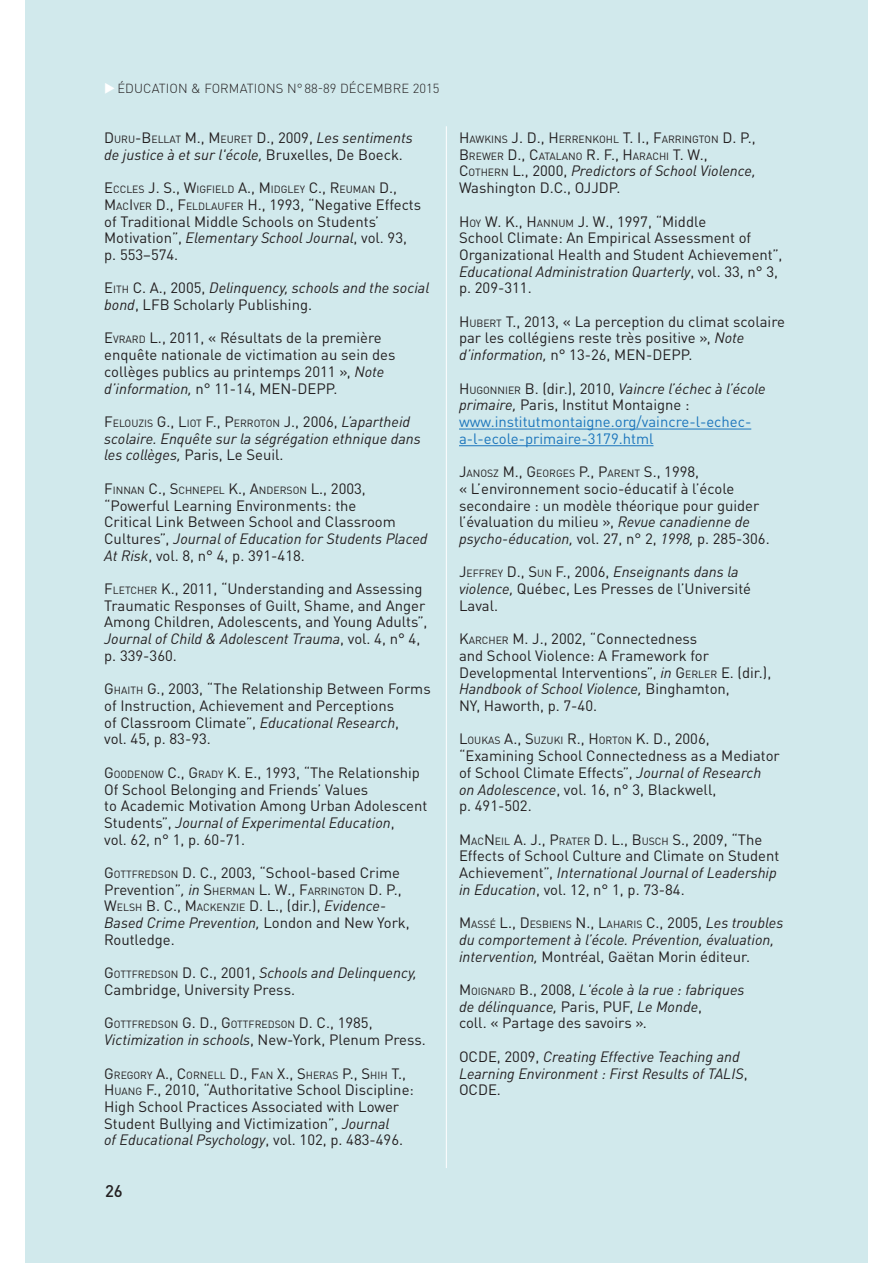
<style>
.page{position:relative;width:893px;height:1263px;background:#fff}
.page>*{position:absolute;margin:0;border:0;box-sizing:border-box;transform-origin:0 0}
.t1{font:500 16.65px "DINOT";color:#231f20}
.t2{font:14.85px/16.6px "DINOT";color:#231f20}
.t3{font:italic 14.85px/16.6px "DINOT";color:#231f20}
.t4{font:14.85px/16.6px "DINOT";color:#1b75bc}
.t5{font:300 13.05px "DINOT";letter-spacing:.01em;color:#231f20}
.t6{font:10.35px/16.6px "DINOT";color:#231f20}
.s1{font-size:14.85px}
.s2{font-style:italic;font-size:14.85px}
.s3{font-style:normal}
.s4{font-style:inherit}
.s5{font-size:10.35px}
.s6{font-style:italic}
.s7{font-style:normal;font-size:10.35px}
.s8{color:#231f20}
.s9{font-size:10.35px;color:#231f20}
.s10{font-style:italic;color:#231f20}
</style>
<div class="page">
<div style="left:25px;top:0;width:842px;height:1263px;background:#d1e9ec"></div>
<hr style="left:459px;top:429px;width:292px;height:1px;background:#1b75bc">
<hr style="left:459px;top:445px;width:194px;height:1px;background:#1b75bc">
<hr style="left:446px;top:126px;width:1px;height:1042px;background:#fff">
<p class="t5" style="left:117px;top:83px;width:323px">ÉDUCATION &amp; FORMATIONS N° 88-89 DÉCEMBRE 2015</p>
<p class="t6" style="left:104px;top:131px;width:310px"><span class="s1">D</span>URU<span class="s1">-</span><span class="s1">B</span>ELLAT <span class="s1">M.,</span> <span class="s1">M</span>EURET <span class="s1">D., 2009,</span> <span class="s2">Les sentiments</span></p>
<p class="t3" style="left:104px;top:148px;width:300px">de justice à et sur l'école, <span class="s3">Bruxelles, De Boeck.</span></p>
<p class="t6" style="left:104px;top:181px;width:294px"><span class="s1">E</span>CCLES <span class="s1">J. S.,</span> <span class="s1">W</span>IGFIELD <span class="s1">A.,</span> <span class="s1">M</span>IDGLEY <span class="s1">C.,</span> <span class="s1">R</span>EUMAN <span class="s1">D.,</span></p>
<p class="t2" style="left:104px;top:198px;width:318px"><span class="s4">M</span><span class="s5">AC</span><span class="s4">I</span><span class="s5">VER</span> D., <span class="s4">F</span><span class="s5">ELDLAUFER</span> H., 1993, “Negative Effects of Traditional Middle Schools on Students’ Motivation”, <span class="s6">Elementary School Journal</span>, vol. 93, p. 553–574.</p>
<p class="t3" style="left:104px;top:281px;width:326px"><span class="s3">E</span><span class="s7">ITH</span> <span class="s3">C. A., 2005,</span> Delinquency, schools and the social bond<span class="s3">, LFB Scholarly Publishing.</span></p>
<p class="t2" style="left:104px;top:331px;width:293px"><span class="s4">E</span><span class="s5">VRARD</span> <span class="s4">L.</span>, 2011, « Résultats de la première enquête nationale de victimation au sein des collèges publics au printemps 2011 », <span class="s6">Note d’information,</span> n° 11-14, MEN-DEPP.</p>
<p class="t6" style="left:104px;top:415px;width:308px"><span class="s1">F</span>ELOUZIS <span class="s1">G.,</span> <span class="s1">L</span>IOT <span class="s1">F.,</span> <span class="s1">P</span>ERROTON <span class="s1">J., 2006,</span> <span class="s2">L’apartheid</span></p>
<p class="t3" style="left:104px;top:432px;width:318px">scolaire. Enquête sur la ségrégation ethnique dans les collèges, <span class="s3">Paris, Le Seuil.</span></p>
<p class="t6" style="left:104px;top:482px;width:263px"><span class="s1">F</span>INNAN <span class="s1">C.,</span> <span class="s1">S</span>CHNEPEL <span class="s1">K.,</span> <span class="s1">A</span>NDERSON <span class="s1">L., 2003,</span></p>
<p class="t2" style="left:104px;top:499px;width:325px">“Powerful Learning Environments: the<br>Critical Link Between School and Classroom Cultures”, <span class="s6">Journal of Education for Students Placed At Risk</span>, vol. 8, n° 4, p. 391-418.</p>
<p class="t2" style="left:104px;top:582px;width:325px"><span class="s4">F</span><span class="s5">LETCHER</span> K., 2011, “Understanding and Assessing Traumatic Responses of Guilt, Shame, and Anger Among Children, Adolescents, and Young Adults”, <span class="s6">Journal of Child &amp; Adolescent Trauma</span>, vol. 4, n° 4, p. 339-360.</p>
<p class="t2" style="left:104px;top:682px;width:328px"><span class="s4">G</span><span class="s5">HAITH</span> G., 2003, “The Relationship Between Forms of Instruction, Achievement and Perceptions<br>of Classroom Climate”, <span class="s6">Educational Research</span>,<br>vol. 45, p. 83-93.</p>
<p class="t2" style="left:104px;top:766px;width:325px"><span class="s4">G</span><span class="s5">OODENOW</span> C., <span class="s4">G</span><span class="s5">RADY</span> K. E., 1993, “The Relationship Of School Belonging and Friends’ Values<br>to Academic Motivation Among Urban Adolescent Students”, <span class="s6">Journal of Experimental Education</span>,<br>vol. 62, n° 1, p. 60-71.</p>
<p class="t2" style="left:104px;top:866px;width:307px"><span class="s4">G</span><span class="s5">OTTFREDSON</span> D. C., 2003, “School-based Crime Prevention”<span class="s6">, in</span> <span class="s4">S</span><span class="s5">HERMAN</span> L. W., <span class="s4">F</span><span class="s5">ARRINGTON</span> D. P., <span class="s4">W</span><span class="s5">ELSH</span> B. C., <span class="s4">M</span><span class="s5">ACKENZIE</span> D. L., (dir.), <span class="s6">Evidence-Based Crime Prevention,</span> London and New York, Routledge.</p>
<p class="t2" style="left:104px;top:966px;width:314px"><span class="s4">G</span><span class="s5">OTTFREDSON</span> D. C., 2001, <span class="s6">Schools and Delinquency,<br></span>Cambridge, University Press.</p>
<p class="t6" style="left:104px;top:1016px;width:270px"><span class="s1">G</span>OTTFREDSON <span class="s1">G. D.,</span> <span class="s1">G</span>OTTFREDSON <span class="s1">D. C., 1985,</span></p>
<p class="t3" style="left:104px;top:1033px;width:323px">Victimization in schools<span class="s3">, New-York, Plenum Press.</span></p>
<p class="t6" style="left:104px;top:1067px;width:303px"><span class="s1">G</span>REGORY <span class="s1">A.,</span> <span class="s1">C</span>ORNELL <span class="s1">D.,</span> <span class="s1">F</span>AN <span class="s1">X.,</span> <span class="s1">S</span>HERAS <span class="s1">P.,</span> <span class="s1">S</span>HIH <span class="s1">T.,</span></p>
<p class="t2" style="left:104px;top:1083px;width:311px"><span class="s4">H</span><span class="s5">UANG</span> F., 2010, “Authoritative School Discipline:<br>High School Practices Associated with Lower Student Bullying and Victimization”, <span class="s6">Journal<br>of Educational Psychology</span>, vol. 102, p. 483-496.</p>
<p class="t1" style="left:105px;top:1181px;width:19px">26</p>
<p class="t6" style="left:459px;top:131px;width:298px"><span class="s1">H</span>AWKINS <span class="s1">J. D.,</span> <span class="s1">H</span>ERRENKOHL <span class="s1">T. I.,</span> <span class="s1">F</span>ARRINGTON <span class="s1">D. P.,<br></span><span class="s1">B</span>REWER <span class="s1">D.,</span> <span class="s1">C</span>ATALANO <span class="s1">R. F.,</span> <span class="s1">H</span>ARACHI <span class="s1">T. W.,</span></p>
<p class="t2" style="left:459px;top:164px;width:298px"><span class="s4">C</span><span class="s5">OTHERN</span> L., 2000, <span class="s6">Predictors of School Violence,<br></span>Washington D.C., OJJDP.</p>
<p class="t2" style="left:459px;top:215px;width:325px"><span class="s4">H</span><span class="s5">OY</span> W. K., <span class="s4">H</span><span class="s5">ANNUM</span> J. W., 1997, “Middle<br>School Climate: An Empirical Assessment of Organizational Health and Student Achievement”, <span class="s6">Educational Administration Quarterly</span>, vol. 33, n° 3, p. 209-311.</p>
<p class="t2" style="left:459px;top:315px;width:327px"><span class="s4">H</span><span class="s5">UBERT</span> <span class="s4">T.</span>, 2013, « La perception du climat scolaire par les collégiens reste très positive », <span class="s6">Note d’information,</span> n° 13-26, MEN-DEPP.</p>
<p class="t4" style="left:459px;top:382px;width:308px"><span class="s8">H</span><span class="s9">UGONNIER</span> <span class="s8">B. (dir.), 2010,</span> <span class="s10">Vaincre l’échec à l’école primaire,</span> <span class="s8">Paris, Institut Montaigne : </span>www.institutmontaigne.org/vaincre-l-echec&shy;a-l-ecole-primaire-3179.html</p>
<p class="t6" style="left:459px;top:465px;width:242px"><span class="s1">J</span>ANOSZ <span class="s1">M.,</span> <span class="s1">G</span>EORGES <span class="s1">P.,</span> <span class="s1">P</span>ARENT <span class="s1">S., 1998,</span></p>
<p class="t2" style="left:459px;top:482px;width:312px">« L’environnement socio-éducatif à l’école secondaire : un modèle théorique pour guider l’évaluation du milieu », <span class="s6">Revue canadienne de psycho-éducation,</span> vol. 27, n° 2, <span class="s6">1998,</span> p. 285-306.</p>
<p class="t2" style="left:459px;top:565px;width:294px"><span class="s4">J</span><span class="s5">EFFREY</span> D., <span class="s4">S</span><span class="s5">UN</span> F., 2006, <span class="s6">Enseignants dans la violence,</span> Québec, Les Presses de l’Université<br>Laval.</p>
<p class="t2" style="left:459px;top:632px;width:314px"><span class="s4">K</span><span class="s5">ARCHER</span> M. J., 2002, “Connectedness<br>and School Violence: A Framework for Developmental Interventions”, <span class="s6">in</span> <span class="s4">G</span><span class="s5">ERLER</span> E. (dir.), <span class="s6">Handbook of School Violence,</span> Binghamton,<br>NY, Haworth, p. 7-40.</p>
<p class="t2" style="left:459px;top:732px;width:322px"><span class="s4">L</span><span class="s5">OUKAS</span> A., <span class="s4">S</span><span class="s5">UZUKI</span> R., <span class="s4">H</span><span class="s5">ORTON</span> K. D., 2006, “Examining School Connectedness as a Mediator of School Climate Effects”, <span class="s6">Journal of Research on Adolescence</span>, vol. 16, n° 3, Blackwell,<br>p. 491-502.</p>
<p class="t2" style="left:459px;top:833px;width:322px"><span class="s4">M</span><span class="s5">AC</span><span class="s4">N</span><span class="s5">EIL</span> A. J., <span class="s4">P</span><span class="s5">RATER</span> D. L., <span class="s4">B</span><span class="s5">USCH</span> S., 2009, “The Effects of School Culture and Climate on Student Achievement”, <span class="s6">International Journal of Leadership in Education</span>, vol. 12, n° 1, p. 73-84.</p>
<p class="t6" style="left:459px;top:916px;width:326px"><span class="s1">M</span>ASSÉ <span class="s1">L.,</span> <span class="s1">D</span>ESBIENS <span class="s1">N.,</span> <span class="s1">L</span>AHARIS <span class="s1">C., 2005,</span> <span class="s2">Les troubles</span></p>
<p class="t3" style="left:459px;top:933px;width:317px">du comportement à l’école. Prévention, évaluation, intervention, <span class="s3">Montréal, Gaëtan Morin éditeur.</span></p>
<p class="t2" style="left:459px;top:983px;width:287px"><span class="s4">M</span><span class="s5">OIGNARD</span> B., 2008, <span class="s6">L'école à la rue : fabriques de délinquance,</span> Paris, PUF, <span class="s6">Le Monde</span>,<br>coll. « Partage des savoirs ».</p>
<p class="t3" style="left:459px;top:1050px;width:290px"><span class="s3">OCDE, 2009,</span> Creating Effective Teaching and<br>Learning Environment : First Results of TALIS<span class="s3">,<br>OCDE.</span></p>
</div>
